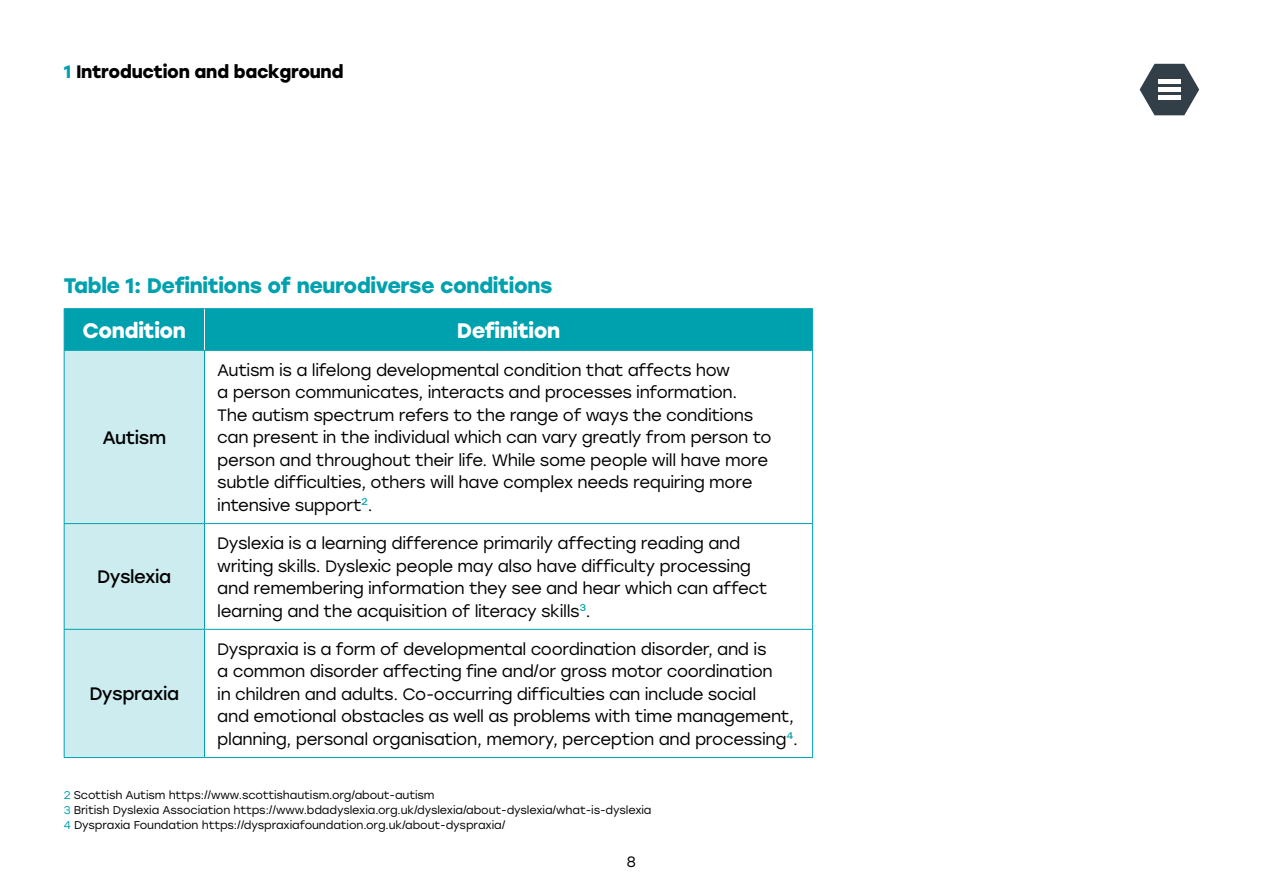
<style>
.page{position:relative;width:1263px;height:893px;background:#fff}
.page>*{position:absolute;margin:0;border:0;box-sizing:border-box;transform-origin:0 0}
.t1{font:700 21px "Stolzl";letter-spacing:-.02em;color:#00a1af}
.t2{font:700 21px "Stolzl";letter-spacing:-.02em;color:#fff}
.t3{font:700 18px "Stolzl";letter-spacing:-.02em;color:#000}
.t4{font:18px "Stolzl";letter-spacing:-.02em;color:#000}
.t5{font:16.5px/22.5px "Stolzl";letter-spacing:-.02em;color:#000}
.t6{font:15px "Stolzl";color:#000}
.t7{font:11.25px/15px "Stolzl";letter-spacing:-.01em;color:#000}
.s1{color:#00a1af}
</style>
<div class="page">
<svg style="left:1140px;top:64px;width:59px;height:51px"></svg>
<hr style="left:1158px;top:79px;width:23px;height:4px;background:#fff">
<hr style="left:1158px;top:96px;width:23px;height:4px;background:#fff">
<hr style="left:1158px;top:88px;width:23px;height:4px;background:#fff">
<div style="left:65px;top:309px;width:747px;height:41px;background:#00a1af"></div>
<div style="left:65px;top:351px;width:139px;height:406px;background:#ccecef"></div>
<hr style="left:204px;top:309px;width:1px;height:41px;background:#fff">
<hr style="left:64px;top:308px;width:140px;height:1px;background:#00a1af">
<hr style="left:64px;top:309px;width:1px;height:41px;background:#00a1af">
<hr style="left:204px;top:308px;width:609px;height:1px;background:#00a1af">
<hr style="left:812px;top:309px;width:1px;height:41px;background:#00a1af">
<hr style="left:64px;top:350px;width:140px;height:1px;background:#00a1af">
<hr style="left:204px;top:350px;width:609px;height:1px;background:#00a1af">
<hr style="left:204px;top:351px;width:1px;height:172px;background:#00a1af">
<hr style="left:204px;top:524px;width:1px;height:105px;background:#00a1af">
<hr style="left:204px;top:630px;width:1px;height:127px;background:#00a1af">
<hr style="left:64px;top:351px;width:1px;height:172px;background:#00a1af">
<hr style="left:812px;top:351px;width:1px;height:172px;background:#00a1af">
<hr style="left:64px;top:523px;width:140px;height:1px;background:#00a1af">
<hr style="left:64px;top:524px;width:1px;height:105px;background:#00a1af">
<hr style="left:204px;top:523px;width:609px;height:1px;background:#00a1af">
<hr style="left:812px;top:524px;width:1px;height:105px;background:#00a1af">
<hr style="left:64px;top:629px;width:140px;height:1px;background:#00a1af">
<hr style="left:64px;top:630px;width:1px;height:127px;background:#00a1af">
<hr style="left:204px;top:629px;width:609px;height:1px;background:#00a1af">
<hr style="left:812px;top:630px;width:1px;height:127px;background:#00a1af">
<hr style="left:64px;top:757px;width:140px;height:1px;background:#00a1af">
<hr style="left:204px;top:757px;width:609px;height:1px;background:#00a1af">
<p class="t3" style="left:64px;top:58px;width:281px"><span class="s1">1</span> Introduction and background</p>
<p class="t1" style="left:64px;top:270px;width:490px">Table 1: Definitions of neurodiverse conditions</p>
<p class="t2" style="left:83px;top:315px;width:105px">Condition</p>
<p class="t2" style="left:457px;top:315px;width:105px">Definition</p>
<p class="t4" style="left:102px;top:425px;width:65px">Autism</p>
<p class="t4" style="left:97px;top:564px;width:76px">Dyslexia</p>
<p class="t4" style="left:89px;top:681px;width:91px">Dyspraxia</p>
<p class="t5" style="left:217px;top:358px;width:556px">Autism is a lifelong developmental condition that affects how<br>a person communicates, interacts and processes information.<br>The autism spectrum refers to the range of ways the conditions can present in the individual which can vary greatly from person to person and throughout their life. While some people will have more subtle difficulties, others will have complex needs requiring more intensive support<span class="s1">2</span>.</p>
<p class="t5" style="left:217px;top:531px;width:552px">Dyslexia is a learning difference primarily affecting reading and writing skills. Dyslexic people may also have difficulty processing and remembering information they see and hear which can affect learning and the acquisition of literacy skills<span class="s1">3</span>.</p>
<p class="t5" style="left:217px;top:637px;width:582px">Dyspraxia is a form of developmental coordination disorder, and is<br>a common disorder affecting fine and/or gross motor coordination<br>in children and adults. Co-occurring difficulties can include social<br>and emotional obstacles as well as problems with time management, planning, personal organisation, memory, perception and processing<span class="s1">4</span>.</p>
<p class="t7" style="left:64px;top:787px;width:589px"><span class="s1">2</span> Scottish Autism https://www.scottishautism.org/about-autism<br><span class="s1">3</span> British Dyslexia Association https://www.bdadyslexia.org.uk/dyslexia/about-dyslexia/what-is-dyslexia<br><span class="s1">4</span> Dyspraxia Foundation https://dyspraxiafoundation.org.uk/about-dyspraxia/</p>
<p class="t6" style="left:627px;top:851px;width:11px">8</p>
</div>
